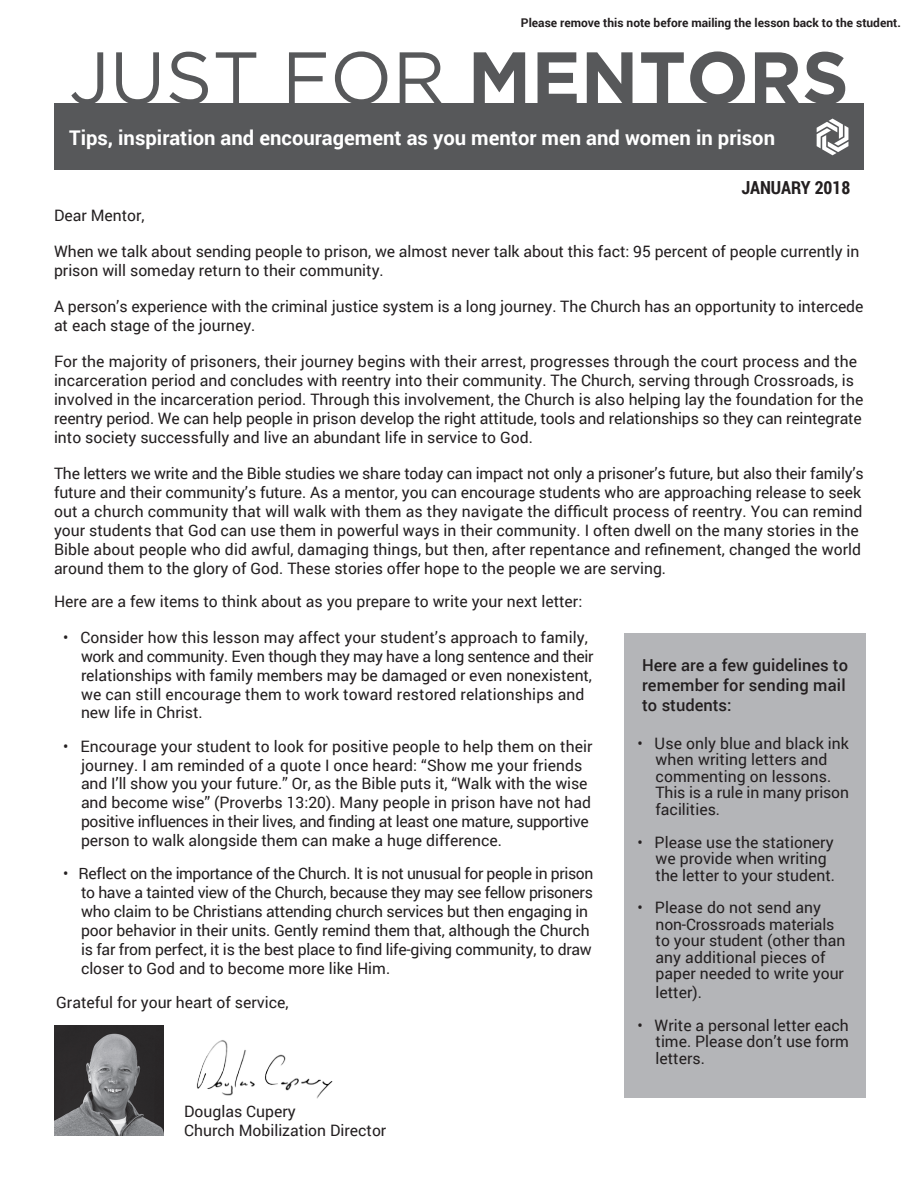
<style>
.page{position:relative;width:918px;height:1188px;background:#fff}
.page>*{position:absolute;margin:0;border:0;box-sizing:border-box;transform-origin:0 0}
.t1{font:73.5px "Gotham";color:#57585a}
.t2{font:700 20.25px "Roboto";color:#fff}
.t3{font:700 18px "Roboto Condensed";color:#231f20}
.t4{font:500 16.5px/19.8px "Roboto";color:#231f20}
.t5{font:15.75px/18.9px "Roboto";color:#231f20}
.t6{font:700 12px "Roboto";color:#231f20}
.s1{font-weight:700}
</style>
<div class="page">
<div style="left:54px;top:103px;width:810px;height:67px;background:#57585a"></div>
<div style="left:624px;top:633px;width:242px;height:465px;background:#b4b5b8"></div>
<svg style="left:817px;top:119px;width:31px;height:36px"></svg>
<img style="left:196px;top:1040px;width:137px;height:59px">
<img style="left:54px;top:1026px;width:110px;height:110px">
<p class="t6" style="left:521px;top:14px;width:381px">Please remove this note before mailing the lesson back to the student.</p>
<p class="t1" style="left:69px;top:31px;width:781px">JUST FOR <span class="s1">MENTORS</span></p>
<p class="t2" style="left:69px;top:123px;width:708px">Tips, inspiration and encouragement as you mentor men and women in prison</p>
<p class="t3" style="left:741px;top:175px;width:111px">JANUARY 2018</p>
<p class="t5" style="left:54px;top:205px;width:92px">Dear Mentor,</p>
<p class="t5" style="left:54px;top:242px;width:807px">When we talk about sending people to prison, we almost never talk about this fact: 95 percent of people currently in prison will someday return to their community.</p>
<p class="t5" style="left:54px;top:297px;width:811px">A person’s experience with the criminal justice system is a long journey. The Church has an opportunity to intercede at each stage of the journey.</p>
<p class="t5" style="left:54px;top:352px;width:811px">For the majority of prisoners, their journey begins with their arrest, progresses through the court process and the incarceration period and concludes with reentry into their community. The Church, serving through Crossroads, is involved in the incarceration period. Through this involvement, the Church is also helping lay the foundation for the reentry period. We can help people in prison develop the right attitude, tools and relationships so they can reintegrate into society successfully and live an abundant life in service to God.</p>
<p class="t5" style="left:54px;top:463px;width:811px">The letters we write and the Bible studies we share today can impact not only a prisoner’s future, but also their family’s future and their community’s future. As a mentor, you can encourage students who are approaching release to seek out a church community that will walk with them as they navigate the difficult process of reentry. You can remind your students that God can use them in powerful ways in their community. I often dwell on the many stories in the Bible about people who did awful, damaging things, but then, after repentance and refinement, changed the world around them to the glory of God. These stories offer hope to the people we are serving.</p>
<p class="t5" style="left:54px;top:591px;width:530px">Here are a few items to think about as you prepare to write your next letter:</p>
<p class="t5" style="left:81px;top:627px;width:514px;text-indent:-18px">• Consider how this lesson may affect your student’s approach to family, work and community. Even though they may have a long sentence and their relationships with family members may be damaged or even nonexistent, we can still encourage them to work toward restored relationships and new life in Christ.</p>
<p class="t5" style="left:81px;top:736px;width:513px;text-indent:-18px">• Encourage your student to look for positive people to help them on their journey. I am reminded of a quote I once heard: “Show me your friends and I’ll show you your future.” Or, as the Bible puts it, “Walk with the wise and become wise” (Proverbs 13:20). Many people in prison have not had positive influences in their lives, and finding at least one mature, supportive person to walk alongside them can make a huge difference.</p>
<p class="t5" style="left:81px;top:864px;width:514px;text-indent:-18px">• Reflect on the importance of the Church. It is not unusual for people in prison to have a tainted view of the Church, because they may see fellow prisoners who claim to be Christians attending church services but then engaging in poor behavior in their units. Gently remind them that, although the Church is far from perfect, it is the best place to find life-giving community, to draw closer to God and to become more like Him.</p>
<p class="t5" style="left:56px;top:993px;width:234px">Grateful for your heart of service,</p>
<p class="t4" style="left:642px;top:655px;width:208px">Here are a few guidelines to remember for sending mail to students:</p>
<p class="t5" style="left:656px;top:734px;width:195px;line-height:16.5px;text-indent:-18px">• Use only blue and black ink when writing letters and commenting on lessons.<br>This is a rule in many prison facilities.</p>
<p class="t5" style="left:656px;top:833px;width:181px;line-height:16.5px;text-indent:-18px">• Please use the stationery we provide when writing the letter to your student.</p>
<p class="t5" style="left:656px;top:899px;width:191px;line-height:16.5px;text-indent:-18px">• Please do not send any non-Crossroads materials to your student (other than any additional pieces of paper needed to write your</p>
<p class="t5" style="left:656px;top:983px;width:48px">letter).</p>
<p class="t5" style="left:656px;top:1016px;width:195px;line-height:16.5px;text-align:justify;text-indent:-18px">• Write a personal letter each time. Please don’t use form letters.</p>
<p class="t5" style="left:184px;top:1102px;width:113px">Douglas Cupery</p>
<p class="t5" style="left:184px;top:1121px;width:204px">Church Mobilization Director</p>
</div>
